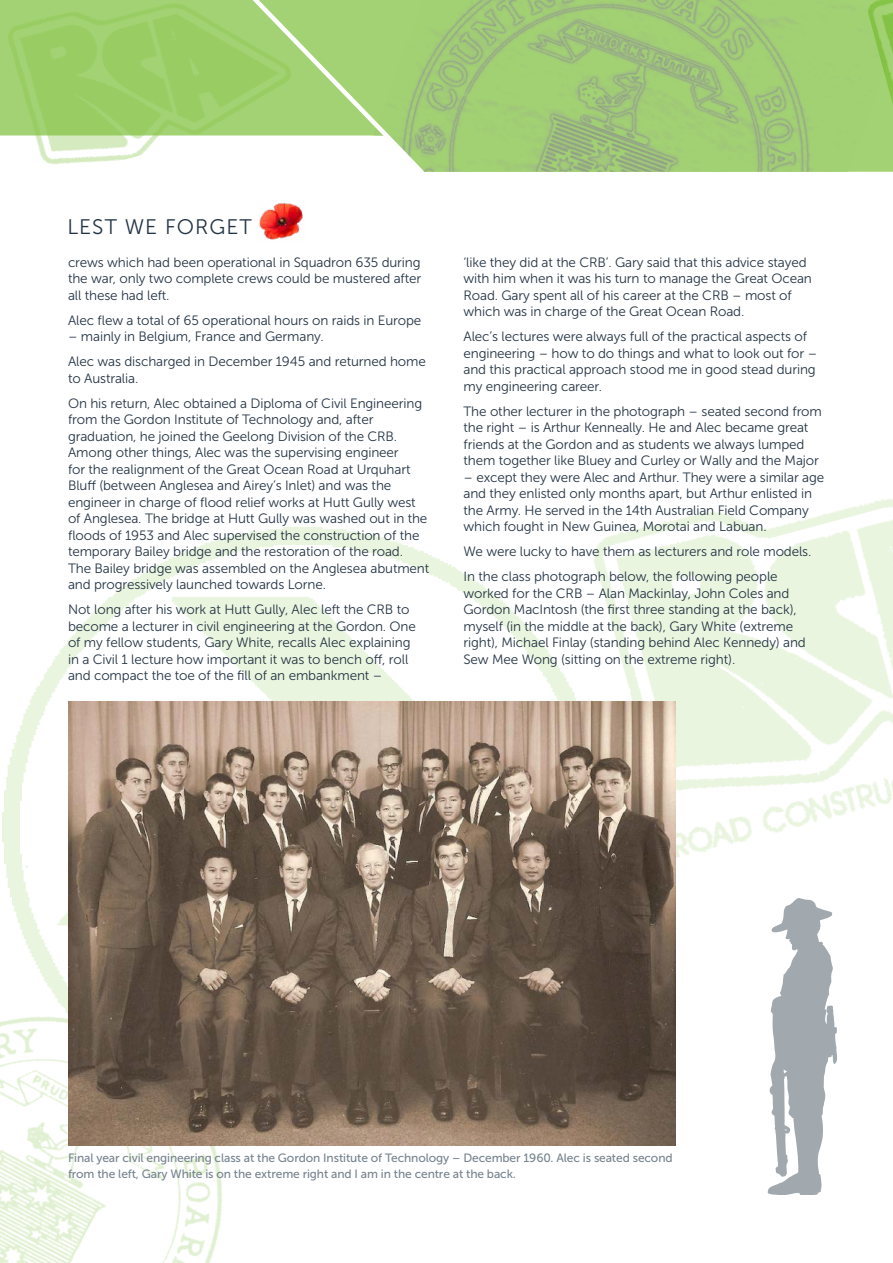
<style>
.page{position:relative;width:893px;height:1263px;background:#fff}
.page>*{position:absolute;margin:0;border:0;box-sizing:border-box;transform-origin:0 0}
.t1{font:21px "Museo Sans 300";letter-spacing:.05em;color:#243444}
.t2{font:13.5px/16.5px "Museo Sans 300";letter-spacing:-.01em;color:#243444}
.t3{font:12px/16.5px "Museo Sans 500";letter-spacing:-.01em;color:#77848f}
</style>
<div class="page">
<svg style="left:0;top:0;width:229px;height:165px;background:#acd681"></svg>
<img style="left:428px;top:0;width:465px;height:172px">
<svg style="left:229px;top:0;width:199px;height:172px"></svg>
<img style="left:2px;top:527px;width:674px;height:619px">
<img style="left:0;top:948px;width:294px;height:315px">
<img style="left:545px;top:499px;width:348px;height:376px">
<img style="left:259px;top:203px;width:44px;height:37px">
<svg style="left:768px;top:898px;width:69px;height:297px"></svg>
<img style="left:68px;top:701px;width:607px;height:444px">
<h1 class="t1" style="left:67px;top:216px;width:186px">LEST WE FORGET</h1>
<p class="t2" style="left:68px;top:254px;width:355px;text-align:justify">crews which had been operational in Squadron 635 during the war, only two complete crews could be mustered after all these had left.</p>
<p class="t2" style="left:68px;top:312px;width:355px">Alec flew a total of 65 operational hours on raids in Europe</p>
<p class="t2" style="left:68px;top:324px;width:359px;line-height:25px">– mainly in Belgium, France and Germany.<br>Alec was discharged in December 1945 and returned home</p>
<p class="t2" style="left:68px;top:366px;width:356px;line-height:25px">to Australia.<br>On his return, Alec obtained a Diploma of Civil Engineering</p>
<p class="t2" style="left:68px;top:411px;width:363px">from the Gordon Institute of Technology and, after graduation, he joined the Geelong Division of the CRB.<br>Among other things, Alec was the supervising engineer<br>for the realignment of the Great Ocean Road at Urquhart Bluff (between Anglesea and Airey’s Inlet) and was the engineer in charge of flood relief works at Hutt Gully west of Anglesea. The bridge at Hutt Gully was washed out in the floods of 1953 and Alec supervised the construction of the temporary Bailey bridge and the restoration of the road.<br>The Bailey bridge was assembled on the Anglesea abutment and progressively launched towards Lorne.</p>
<p class="t2" style="left:68px;top:601px;width:349px">Not long after his work at Hutt Gully, Alec left the CRB to become a lecturer in civil engineering at the Gordon. One of my fellow students, Gary White, recalls Alec explaining in a Civil 1 lecture how important it was to bench off, roll and compact the toe of the fill of an embankment –</p>
<p class="t2" style="left:463px;top:254px;width:350px">‘like they did at the CRB’. Gary said that this advice stayed with him when it was his turn to manage the Great Ocean Road. Gary spent all of his career at the CRB – most of which was in charge of the Great Ocean Road.</p>
<p class="t2" style="left:463px;top:328px;width:355px">Alec’s lectures were always full of the practical aspects of engineering – how to do things and what to look out for – and this practical approach stood me in good stead during my engineering career.</p>
<p class="t2" style="left:463px;top:403px;width:360px">The other lecturer in the photograph – seated second from the right – is Arthur Kenneally. He and Alec became great friends at the Gordon and as students we always lumped them together like Bluey and Curley or Wally and the Major</p>
<p class="t2" style="left:463px;top:469px;width:362px">– except they were Alec and Arthur. They were a similar age and they enlisted only months apart, but Arthur enlisted in the Army. He served in the 14th Australian Field Company which fought in New Guinea, Morotai and Labuan.</p>
<p class="t2" style="left:463px;top:539px;width:349px;line-height:25px">We were lucky to have them as lecturers and role models.<br>In the class photograph below, the following people</p>
<p class="t2" style="left:463px;top:585px;width:344px">worked for the CRB – Alan Mackinlay, John Coles and Gordon MacIntosh (the first three standing at the back), myself (in the middle at the back), Gary White (extreme right), Michael Finlay (standing behind Alec Kennedy) and Sew Mee Wong (sitting on the extreme right).</p>
<p class="t3" style="left:68px;top:1149px;width:606px">Final year civil engineering class at the Gordon Institute of Technology – December 1960. Alec is seated second from the left, Gary White is on the extreme right and I am in the centre at the back.</p>
</div>
